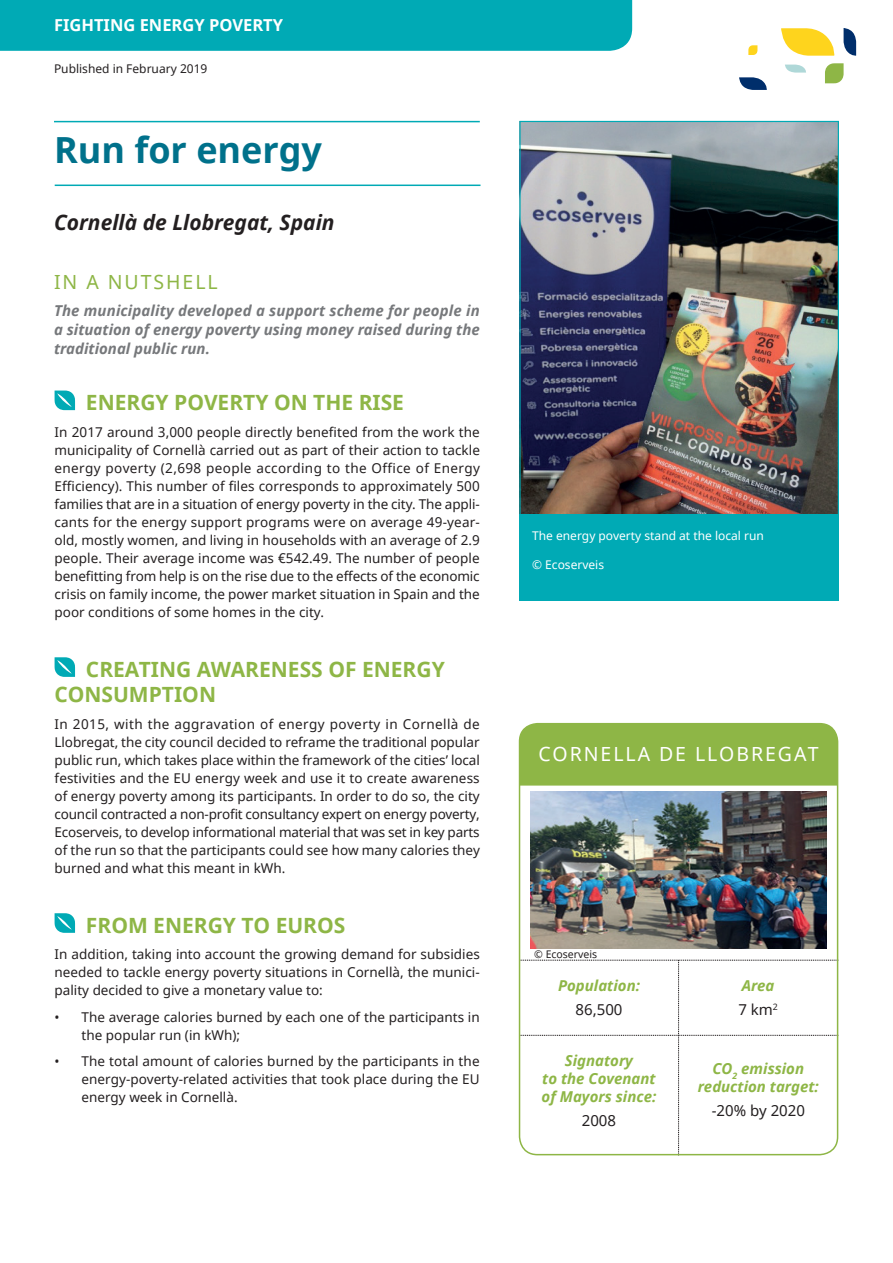
<style>
.page{position:relative;width:893px;height:1263px;background:#fff}
.page>*{position:absolute;margin:0;border:0;box-sizing:border-box;transform-origin:0 0}
.t1{font:700 36px "Noto Sans";color:#00718b}
.t2{font:700 21px/25.2px "Noto Sans";color:#8eb646}
.t3{font:italic 700 21px "Noto Sans";color:#231f20}
.t4{font:19.5px "Noto Sans";letter-spacing:.1em;color:#fff}
.t5{font:19.5px "Noto Sans";letter-spacing:.1em;color:#8eb646}
.t6{font:700 16.5px "Noto Sans";color:#fff}
.t7{font:italic 700 15px/18.8px "Noto Sans";color:#76787b;text-align:justify}
.t8{font:italic 700 15px/18px "Noto Sans";color:#8eb646;text-align:center}
.t9{font:15px "Noto Sans";color:#231f20}
.t10{font:13.5px/18px "Noto Sans";color:#231f20;text-align:justify}
.t11{font:12px "Noto Sans";color:#fff}
.t12{font:12px "Noto Sans";color:#231f20}
.t13{font:10.5px "Noto Sans";color:#231f20}
.s1{font-weight:400;font-style:normal;color:#231f20}
</style>
<div class="page">
<div style="left:0;top:0;width:632px;height:51px;background:#00aab5"></div>
<svg style="left:739px;top:77px;width:28px;height:13px"></svg>
<svg style="left:844px;top:28px;width:12px;height:28px"></svg>
<svg style="left:785px;top:65px;width:21px;height:8px"></svg>
<svg style="left:781px;top:28px;width:54px;height:28px"></svg>
<svg style="left:748px;top:45px;width:9px;height:10px"></svg>
<svg style="left:825px;top:63px;width:19px;height:20px"></svg>
<hr style="left:55px;top:185px;width:425px;height:1px;background:#00aab5">
<hr style="left:54px;top:121px;width:426px;height:1px;background:#00aab5">
<img style="left:521px;top:123px;width:316px;height:390px">
<svg style="left:55px;top:391px;width:20px;height:19px"></svg>
<svg style="left:55px;top:657px;width:20px;height:20px"></svg>
<svg style="left:55px;top:913px;width:20px;height:20px"></svg>
<div style="left:519px;top:514px;width:320px;height:87px;background:#00aab5"></div>
<div style="left:519px;top:724px;width:319px;height:61px;background:#8eb646"></div>
<svg style="left:519px;top:960px;width:319px;height:195px"></svg>
<div style="left:519px;top:723px;width:319px;height:432px;border:2px solid #8eb646;border-radius:18px"></div>
<img style="left:530px;top:792px;width:296px;height:156px">
<p class="t6" style="left:54px;top:13px;width:231px">FIGHTING ENERGY POVERTY</p>
<p class="t12" style="left:54px;top:61px;width:155px">Published in February 2019</p>
<h1 class="t1" style="left:54px;top:124px;width:270px">Run for energy</h1>
<h2 class="t3" style="left:54px;top:208px;width:282px">Cornellà de Llobregat, Spain</h2>
<h3 class="t5" style="left:54px;top:268px;width:165px">IN A NUTSHELL</h3>
<p class="t7" style="left:54px;top:301px;width:427px">The municipality developed a support scheme for people in a situation of energy poverty using money raised during the traditional public run.</p>
<h2 class="t2" style="left:86px;top:390px;width:320px">ENERGY POVERTY ON THE RISE</h2>
<p class="t10" style="left:55px;top:422px;width:427px">In 2017 around 3,000 people directly benefited from the work the municipality of Cornellà carried out as part of their action to tackle energy poverty (2,698 people according to the Office of Energy Efficiency). This number of files corresponds to approximately 500 families that are in a situation of energy poverty in the city. The appli&shy;cants for the energy support programs were on average 49-year&shy;old, mostly women, and living in households with an average of 2.9 people. Their average income was €542.49. The number of people benefitting from help is on the rise due to the effects of the economic crisis on family income, the power market situation in Spain and the poor conditions of some homes in the city.</p>
<h2 class="t2" style="left:55px;top:657px;width:392px;text-indent:31px">CREATING AWARENESS OF ENERGY<br>CONSUMPTION</h2>
<p class="t10" style="left:55px;top:714px;width:427px">In 2015, with the aggravation of energy poverty in Cornellà de Llobregat, the city council decided to reframe the traditional popular public run, which takes place within the framework of the cities’ local festivities and the EU energy week and use it to create awareness of energy poverty among its participants. In order to do so, the city council contracted a non-profit consultancy expert on energy poverty, Ecoserveis, to develop informational material that was set in key parts of the run so that the participants could see how many calories they burned and what this meant in kWh.</p>
<h2 class="t2" style="left:86px;top:913px;width:261px">FROM ENERGY TO EUROS</h2>
<p class="t10" style="left:55px;top:945px;width:427px">In addition, taking into account the growing demand for subsidies needed to tackle energy poverty situations in Cornellà, the munici&shy;pality decided to give a monetary value to:</p>
<p class="t10" style="left:82px;top:1007px;width:400px;text-indent:-27px">• The average calories burned by each one of the participants in the popular run (in kWh);</p>
<p class="t10" style="left:82px;top:1052px;width:400px;text-indent:-27px">• The total amount of calories burned by the participants in the energy-poverty-related activities that took place during the EU energy week in Cornellà.</p>
<p class="t11" style="left:532px;top:527px;width:233px">The energy poverty stand at the local run</p>
<p class="t11" style="left:532px;top:556px;width:73px">© Ecoserveis</p>
<h3 class="t4" style="left:538px;top:741px;width:282px">CORNELLA DE LLOBREGAT</h3>
<p class="t13" style="left:534px;top:947px;width:64px">© Ecoserveis</p>
<p class="t8" style="left:558px;top:976px;width:83px">Population:</p>
<p class="t9" style="left:576px;top:999px;width:48px">86,500</p>
<p class="t8" style="left:542px;top:1051px;width:116px">Signatory<br>to the Covenant of Mayors since:</p>
<p class="t9" style="left:582px;top:1111px;width:36px">2008</p>
<p class="t8" style="left:738px;top:973px;width:41px;line-height:24px;text-align:left">Area<br><span class="s1">7 km</span><sup>2</sup></p>
<p class="t8" style="left:698px;top:1059px;width:123px">CO<sub>2</sub> emission reduction target:</p>
<p class="t9" style="left:712px;top:1100px;width:95px">-20% by 2020</p>
</div>
